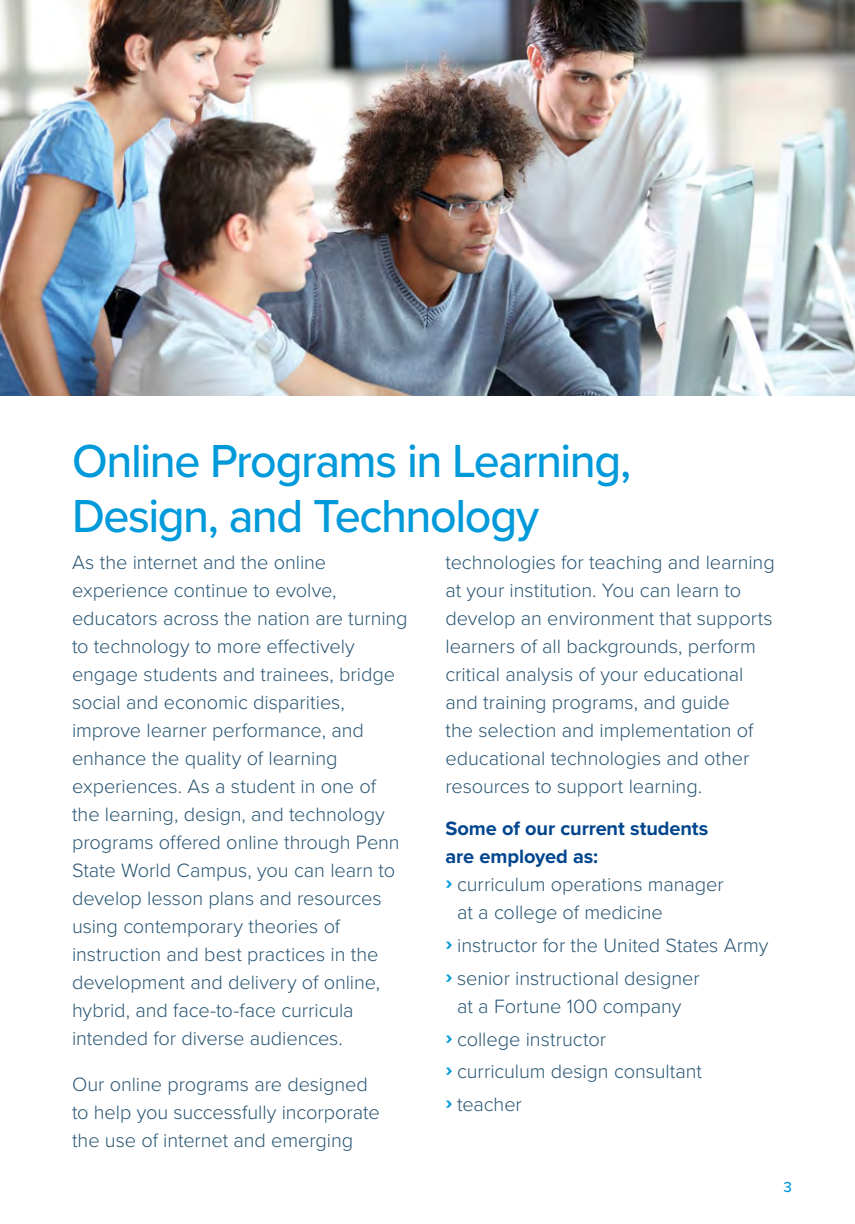
<style>
.page{position:relative;width:855px;height:1224px;background:#fff}
.page>*{position:absolute;margin:0;border:0;box-sizing:border-box;transform-origin:0 0}
.t1{font:500 48px/55.2px "Proxima Nova";letter-spacing:-.03em;color:#009ada}
.t2{font:300 20px/28px "Proxima Nova";letter-spacing:-.005em;color:#2a5673}
.t3{font:700 20px "Proxima Nova";letter-spacing:-.005em;color:#00458d}
.t4{font:500 15px "Proxima Nova";color:#009ada}
.s1{font-family:"Proxima Nova Extrabld";font-weight:400;color:#009ada}
</style>
<div class="page">
<img style="left:0;top:0;width:855px;height:396px">
<h1 class="t1" style="left:72px;top:432px;width:561px">Online Programs in Learning,<br>Design, and Technology</h1>
<p class="t2" style="left:72px;top:548px;width:337px">As the internet and the online experience continue to evolve, educators across the nation are turning to technology to more effectively engage students and trainees, bridge social and economic disparities, improve learner performance, and enhance the quality of learning experiences. As a student in one of the learning, design, and technology programs offered online through Penn State World Campus, you can learn to develop lesson plans and resources using contemporary theories of instruction and best practices in the development and delivery of online, hybrid, and face-to-face curricula intended for diverse audiences.</p>
<p class="t2" style="left:72px;top:1070px;width:309px">Our online programs are designed to help you successfully incorporate the use of internet and emerging</p>
<p class="t2" style="left:445px;top:548px;width:331px">technologies for teaching and learning at your institution. You can learn to develop an environment that supports learners of all backgrounds, perform critical analysis of your educational and training programs, and guide<br>the selection and implementation of educational technologies and other resources to support learning.</p>
<p class="t3" style="left:445px;top:814px;width:264px">Some of our current students</p>
<p class="t3" style="left:445px;top:842px;width:154px">are employed as:</p>
<p class="t2" style="left:445px;top:870px;width:280px"><span class="s1">›</span> curriculum operations manager</p>
<p class="t2" style="left:457px;top:898px;width:207px">at a college of medicine</p>
<p class="t2" style="left:445px;top:928px;width:324px;line-height:32.6px"><span class="s1">›</span> instructor for the United States Army <span class="s1">›</span> senior instructional designer</p>
<p class="t2" style="left:445px;top:989px;width:258px;line-height:32.6px;text-indent:12px">at a Fortune 100 company<br><span class="s1">›</span> college instructor<br><span class="s1">›</span> curriculum design consultant <span class="s1">›</span> teacher</p>
<p class="t4" style="left:784px;top:1176px;width:10px">3</p>
</div>
